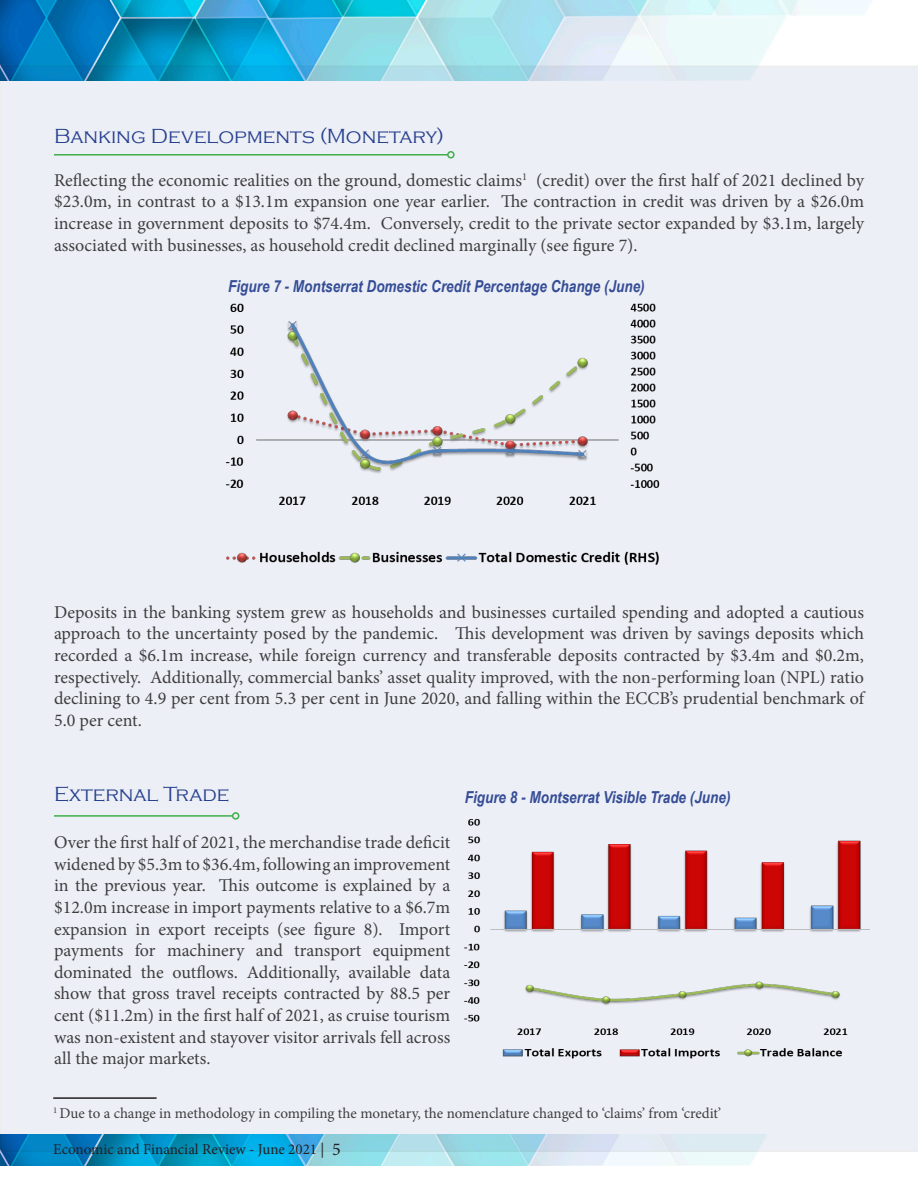
<style>
.page{position:relative;width:918px;height:1188px;background:#fff}
.page>*{position:absolute;margin:0;border:0;box-sizing:border-box;transform-origin:0 0}
.Subheadings{font:300 21px "Copperplate Gothic";color:#253f8e}
.t1{font:18px/21.6px "Minion Pro";color:#3e3e3f;text-align:justify}
.t2{font:italic 700 16.5px "Arial Narrow";color:#354d96}
.t3{font:15px "Minion Pro";letter-spacing:-.005em;color:#3e3e3f}
.t4{font:15px "Minion Pro";color:#231f20}
.s1{font-size:18px}
</style>
<div class="page">
<img style="left:0;top:0;width:872px;height:66px">
<img style="left:0;top:1152px;width:757px;height:13px">
<div style="left:0;top:66px;width:918px;height:1086px;background:#edeff6"></div>
<hr style="left:54px;top:154px;width:394px;height:2px;background:#40ae49">
<div style="left:447px;top:151px;width:8px;height:8px;border:2px solid #40ae49;border-radius:50%"></div>
<img style="left:218px;top:296px;width:447px;height:275px">
<hr style="left:54px;top:815px;width:179px;height:2px;background:#40ae49">
<div style="left:232px;top:812px;width:7px;height:8px;border:2px solid #40ae49;border-radius:50%"></div>
<hr style="left:53px;top:1097px;width:104px;height:2px;background:#231f20">
<img style="left:457px;top:813px;width:413px;height:249px">
<p class="Subheadings" style="left:54px;top:124px;width:391px">Banking Developments (Monetary)</p>
<p class="t1" style="left:54px;top:169px;width:812px">Reflecting the economic realities on the ground, domestic claims<sup>1</sup> (credit) over the first half of 2021 declined by $23.0m, in contrast to a $13.1m expansion one year earlier. The contraction in credit was driven by a $26.0m increase in government deposits to $74.4m. Conversely, credit to the private sector expanded by $3.1m, largely associated with businesses, as household credit declined marginally (see figure 7).</p>
<p class="t2" style="left:228px;top:273px;width:418px">Figure 7 - Montserrat Domestic Credit Percentage Change (June)</p>
<p class="t1" style="left:54px;top:601px;width:812px">Deposits in the banking system grew as households and businesses curtailed spending and adopted a cautious approach to the uncertainty posed by the pandemic. This development was driven by savings deposits which recorded a $6.1m increase, while foreign currency and transferable deposits contracted by $3.4m and $0.2m, respectively. Additionally, commercial banks’ asset quality improved, with the non-performing loan (NPL) ratio declining to 4.9 per cent from 5.3 per cent in June 2020, and falling within the ECCB’s prudential benchmark of 5.0 per cent.</p>
<p class="Subheadings" style="left:54px;top:783px;width:177px">External Trade</p>
<p class="t1" style="left:54px;top:832px;width:398px">Over the first half of 2021, the merchandise trade deficit widened by $5.3m to $36.4m, following an improvement in the previous year. This outcome is explained by a $12.0m increase in import payments relative to a $6.7m expansion in export receipts (see figure 8). Import payments for machinery and transport equipment dominated the outflows. Additionally, available data show that gross travel receipts contracted by 88.5 per cent ($11.2m) in the first half of 2021, as cruise tourism was non-existent and stayover visitor arrivals fell across all the major markets.</p>
<p class="t2" style="left:465px;top:785px;width:267px">Figure 8 - Montserrat Visible Trade (June)</p>
<p class="t3" style="left:53px;top:1103px;width:669px"><sup>1</sup> Due to a change in methodology in compiling the monetary, the nomenclature changed to ‘claims’ from ‘credit’</p>
<p class="t4" style="left:53px;top:1139px;width:289px">Economic and Financial Review - June 2021 | <span class="s1">5</span></p>
</div>
